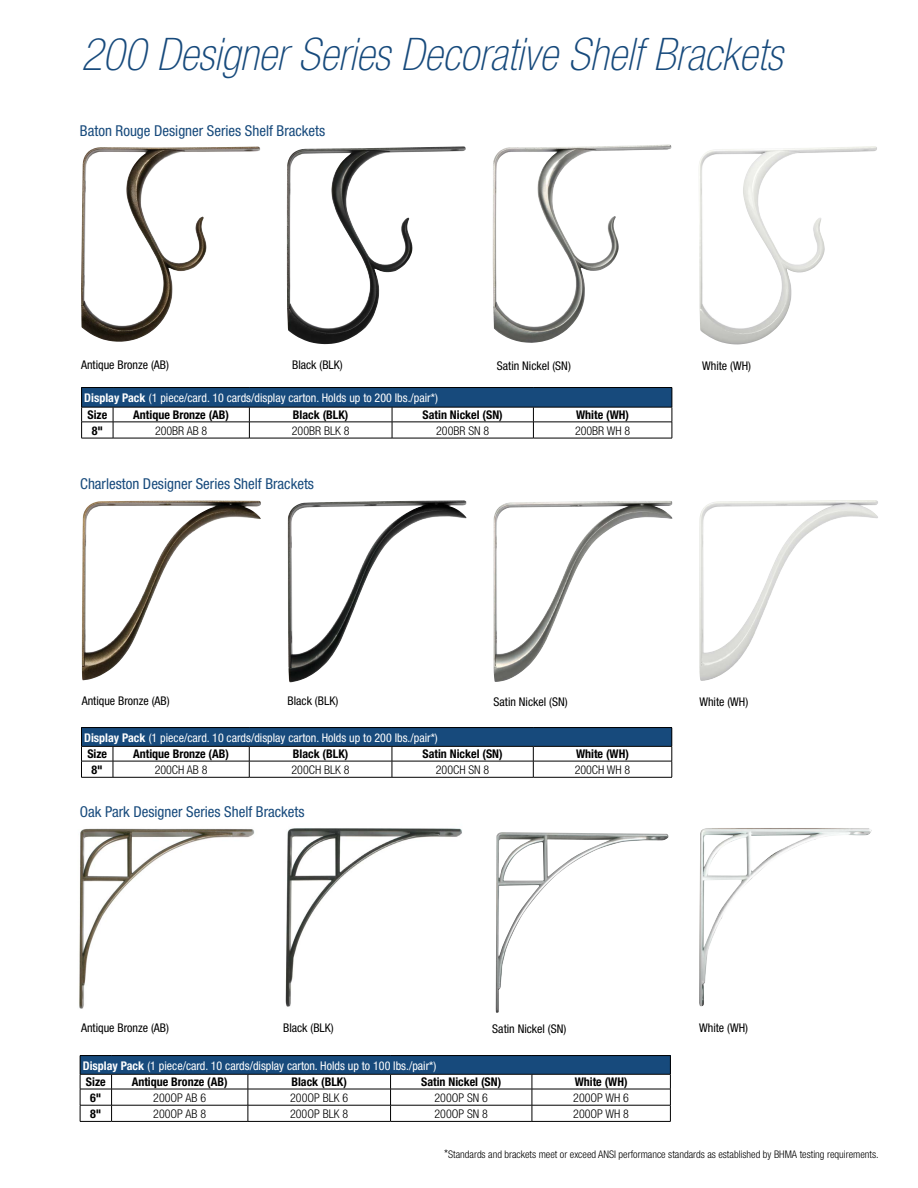
<style>
.page{position:relative;width:918px;height:1188px;background:#fff}
.page>*{position:absolute;margin:0;border:0;box-sizing:border-box;transform-origin:0 0}
.t1{font:italic 100 condensed 45px "Helvetica Neue";color:#174a7c}
.t2{font:condensed 15px "Helvetica Neue";color:#174a7c}
.t3{font:condensed 12px/16.6px "Helvetica Neue";color:#fff}
.t4{font:700 condensed 12px "Helvetica Neue";color:#000}
.t5{font:condensed 12px "Helvetica Neue";color:#000}
.t6{font:300 condensed 12px "Helvetica Neue";color:#000}
.t7{font:300 condensed 10.5px "Helvetica Neue";color:#000}
.s1{font-weight:700}
.s2{font-weight:700;color:#000}
.s3{font-size:12px}
</style>
<div class="page">
<img style="left:81px;top:147px;width:179px;height:195px">
<img style="left:287px;top:146px;width:179px;height:198px">
<img style="left:699px;top:146px;width:178px;height:198px">
<img style="left:493px;top:144px;width:178px;height:199px">
<div style="left:82px;top:388px;width:590px;height:19px;background:#174a7c"></div>
<hr style="left:81px;top:387px;width:32px;height:1px;background:#000">
<hr style="left:113px;top:387px;width:136px;height:1px;background:#000">
<hr style="left:249px;top:387px;width:143px;height:1px;background:#000">
<hr style="left:392px;top:387px;width:141px;height:1px;background:#000">
<hr style="left:533px;top:387px;width:139px;height:1px;background:#000">
<hr style="left:81px;top:407px;width:32px;height:1px;background:#000">
<hr style="left:113px;top:407px;width:136px;height:1px;background:#000">
<hr style="left:249px;top:407px;width:143px;height:1px;background:#000">
<hr style="left:392px;top:407px;width:141px;height:1px;background:#000">
<hr style="left:533px;top:407px;width:139px;height:1px;background:#000">
<hr style="left:81px;top:422px;width:32px;height:1px;background:#000">
<svg style="left:81px;top:388px;width:1px;height:50px"></svg>
<hr style="left:113px;top:422px;width:136px;height:1px;background:#000">
<svg style="left:113px;top:407px;width:1px;height:31px"></svg>
<hr style="left:249px;top:422px;width:143px;height:1px;background:#000">
<svg style="left:249px;top:407px;width:1px;height:31px"></svg>
<hr style="left:392px;top:422px;width:141px;height:1px;background:#000">
<svg style="left:392px;top:407px;width:1px;height:31px"></svg>
<hr style="left:533px;top:422px;width:139px;height:1px;background:#000">
<svg style="left:533px;top:407px;width:1px;height:31px"></svg>
<svg style="left:672px;top:388px;width:1px;height:50px"></svg>
<hr style="left:81px;top:438px;width:32px;height:1px;background:#000">
<hr style="left:113px;top:438px;width:136px;height:1px;background:#000">
<hr style="left:249px;top:438px;width:143px;height:1px;background:#000">
<hr style="left:392px;top:438px;width:141px;height:1px;background:#000">
<hr style="left:533px;top:438px;width:139px;height:1px;background:#000">
<img style="left:82px;top:501px;width:179px;height:179px">
<img style="left:288px;top:500px;width:178px;height:182px">
<img style="left:494px;top:501px;width:178px;height:181px">
<img style="left:699px;top:500px;width:179px;height:181px">
<div style="left:81px;top:728px;width:591px;height:18px;background:#174a7c"></div>
<hr style="left:81px;top:727px;width:32px;height:1px;background:#000">
<hr style="left:113px;top:727px;width:136px;height:1px;background:#000">
<hr style="left:249px;top:727px;width:143px;height:1px;background:#000">
<hr style="left:392px;top:727px;width:141px;height:1px;background:#000">
<hr style="left:533px;top:727px;width:139px;height:1px;background:#000">
<hr style="left:81px;top:746px;width:32px;height:1px;background:#000">
<hr style="left:113px;top:746px;width:136px;height:1px;background:#000">
<hr style="left:249px;top:746px;width:143px;height:1px;background:#000">
<hr style="left:392px;top:746px;width:141px;height:1px;background:#000">
<hr style="left:533px;top:746px;width:139px;height:1px;background:#000">
<hr style="left:81px;top:761px;width:32px;height:1px;background:#000">
<svg style="left:81px;top:728px;width:1px;height:49px"></svg>
<hr style="left:113px;top:761px;width:136px;height:1px;background:#000">
<svg style="left:113px;top:747px;width:1px;height:30px"></svg>
<hr style="left:249px;top:761px;width:143px;height:1px;background:#000">
<svg style="left:249px;top:747px;width:1px;height:30px"></svg>
<hr style="left:392px;top:761px;width:141px;height:1px;background:#000">
<svg style="left:392px;top:747px;width:1px;height:30px"></svg>
<hr style="left:533px;top:761px;width:139px;height:1px;background:#000">
<svg style="left:533px;top:747px;width:1px;height:30px"></svg>
<svg style="left:672px;top:728px;width:1px;height:49px"></svg>
<hr style="left:81px;top:777px;width:32px;height:1px;background:#000">
<hr style="left:113px;top:777px;width:136px;height:1px;background:#000">
<hr style="left:249px;top:777px;width:143px;height:1px;background:#000">
<hr style="left:392px;top:777px;width:141px;height:1px;background:#000">
<hr style="left:533px;top:777px;width:139px;height:1px;background:#000">
<div style="left:80px;top:1056px;width:590px;height:18px;background:#174a7c"></div>
<hr style="left:80px;top:1055px;width:32px;height:1px;background:#000">
<hr style="left:112px;top:1055px;width:136px;height:1px;background:#000">
<hr style="left:248px;top:1055px;width:143px;height:1px;background:#000">
<hr style="left:391px;top:1055px;width:141px;height:1px;background:#000">
<hr style="left:532px;top:1055px;width:139px;height:1px;background:#000">
<hr style="left:80px;top:1074px;width:32px;height:1px;background:#000">
<hr style="left:248px;top:1074px;width:143px;height:1px;background:#000">
<hr style="left:391px;top:1074px;width:141px;height:1px;background:#000">
<hr style="left:532px;top:1074px;width:139px;height:1px;background:#000">
<hr style="left:80px;top:1089px;width:32px;height:1px;background:#000">
<hr style="left:248px;top:1089px;width:143px;height:1px;background:#000">
<hr style="left:391px;top:1089px;width:141px;height:1px;background:#000">
<hr style="left:532px;top:1089px;width:139px;height:1px;background:#000">
<hr style="left:80px;top:1105px;width:32px;height:1px;background:#000">
<svg style="left:80px;top:1056px;width:1px;height:65px"></svg>
<hr style="left:248px;top:1105px;width:143px;height:1px;background:#000">
<svg style="left:111px;top:1074px;width:138px;height:47px"></svg>
<hr style="left:391px;top:1105px;width:141px;height:1px;background:#000">
<svg style="left:390px;top:1074px;width:1px;height:47px"></svg>
<hr style="left:532px;top:1105px;width:139px;height:1px;background:#000">
<svg style="left:532px;top:1074px;width:1px;height:47px"></svg>
<svg style="left:670px;top:1056px;width:1px;height:65px"></svg>
<hr style="left:80px;top:1121px;width:32px;height:1px;background:#000">
<hr style="left:112px;top:1121px;width:136px;height:1px;background:#000">
<hr style="left:248px;top:1121px;width:143px;height:1px;background:#000">
<hr style="left:391px;top:1121px;width:141px;height:1px;background:#000">
<hr style="left:532px;top:1121px;width:139px;height:1px;background:#000">
<img style="left:79px;top:828px;width:176px;height:181px">
<img style="left:285px;top:828px;width:177px;height:179px">
<img style="left:496px;top:832px;width:172px;height:181px">
<img style="left:699px;top:828px;width:173px;height:179px">
<h1 class="t1" style="left:81px;top:29px;width:703px">200 Designer Series Decorative Shelf Brackets</h1>
<p class="t2" style="left:80px;top:122px;width:247px">Baton Rouge Designer Series Shelf Brackets</p>
<p class="t5" style="left:81px;top:358px;width:89px">Antique Bronze (AB)</p>
<p class="t5" style="left:292px;top:358px;width:52px">Black (BLK)</p>
<p class="t5" style="left:497px;top:358px;width:76px">Satin Nickel (SN)</p>
<p class="t5" style="left:702px;top:359px;width:50px">White (WH)</p>
<p class="t3" style="left:84px;top:389px;width:355px;line-height:17.1px"><span class="s1">Display Pack</span> (1 piece/card. 10 cards/display carton. Holds up to 200 lbs./pair*)<br><span class="s2">Size</span></p>
<p class="t4" style="left:133px;top:408px;width:97px">Antique Bronze (AB)</p>
<p class="t4" style="left:293px;top:408px;width:57px">Black (BLK)</p>
<p class="t4" style="left:423px;top:408px;width:82px">Satin Nickel (SN)</p>
<p class="t4" style="left:576px;top:408px;width:54px">White (WH)</p>
<p class="t4" style="left:92px;top:423px;width:13px">8"</p>
<p class="t6" style="left:155px;top:424px;width:54px">200BR AB 8</p>
<p class="t6" style="left:292px;top:424px;width:59px">200BR BLK 8</p>
<p class="t6" style="left:436px;top:424px;width:55px">200BR SN 8</p>
<p class="t6" style="left:575px;top:424px;width:57px">200BR WH 8</p>
<p class="t2" style="left:80px;top:476px;width:235px">Charleston Designer Series Shelf Brackets</p>
<p class="t5" style="left:82px;top:694px;width:89px">Antique Bronze (AB)</p>
<p class="t5" style="left:288px;top:694px;width:52px">Black (BLK)</p>
<p class="t5" style="left:494px;top:694px;width:76px">Satin Nickel (SN)</p>
<p class="t5" style="left:699px;top:695px;width:50px">White (WH)</p>
<p class="t3" style="left:84px;top:729px;width:355px"><span class="s1">Display Pack</span> (1 piece/card. 10 cards/display carton. Holds up to 200 lbs./pair*)<br><span class="s2">Size</span></p>
<p class="t4" style="left:133px;top:747px;width:97px">Antique Bronze (AB)</p>
<p class="t4" style="left:293px;top:747px;width:57px">Black (BLK)</p>
<p class="t4" style="left:423px;top:747px;width:82px">Satin Nickel (SN)</p>
<p class="t4" style="left:576px;top:747px;width:54px">White (WH)</p>
<p class="t4" style="left:92px;top:762px;width:13px">8"</p>
<p class="t6" style="left:155px;top:763px;width:54px">200CH AB 8</p>
<p class="t6" style="left:292px;top:763px;width:60px">200CH BLK 8</p>
<p class="t6" style="left:436px;top:763px;width:55px">200CH SN 8</p>
<p class="t6" style="left:575px;top:763px;width:57px">200CH WH 8</p>
<p class="t2" style="left:80px;top:804px;width:226px">Oak Park Designer Series Shelf Brackets</p>
<p class="t5" style="left:81px;top:1021px;width:89px">Antique Bronze (AB)</p>
<p class="t5" style="left:283px;top:1021px;width:52px">Black (BLK)</p>
<p class="t5" style="left:492px;top:1022px;width:76px">Satin Nickel (SN)</p>
<p class="t5" style="left:699px;top:1021px;width:50px">White (WH)</p>
<p class="t3" style="left:83px;top:1057px;width:355px"><span class="s1">Display Pack</span> (1 piece/card. 10 cards/display carton. Holds up to 100 lbs./pair*)<br><span class="s2">Size</span></p>
<p class="t4" style="left:132px;top:1075px;width:97px">Antique Bronze (AB)</p>
<p class="t4" style="left:291px;top:1075px;width:57px">Black (BLK)</p>
<p class="t4" style="left:421px;top:1075px;width:82px">Satin Nickel (SN)</p>
<p class="t4" style="left:575px;top:1075px;width:54px">White (WH)</p>
<p class="t4" style="left:90px;top:1090px;width:13px">6"</p>
<p class="t6" style="left:153px;top:1091px;width:54px">200OP AB 6</p>
<p class="t6" style="left:290px;top:1091px;width:60px">200OP BLK 6</p>
<p class="t6" style="left:435px;top:1091px;width:55px">200OP SN 6</p>
<p class="t6" style="left:573px;top:1091px;width:57px">200OP WH 6</p>
<p class="t4" style="left:90px;top:1106px;width:13px">8"</p>
<p class="t6" style="left:153px;top:1107px;width:54px">200OP AB 8</p>
<p class="t6" style="left:290px;top:1107px;width:60px">200OP BLK 8</p>
<p class="t6" style="left:434px;top:1107px;width:55px">200OP SN 8</p>
<p class="t6" style="left:573px;top:1107px;width:57px">200OP WH 8</p>
<p class="t7" style="left:444px;top:1148px;width:436px"><span class="s3">*</span>Standards and brackets meet or exceed ANSI performance standards as established by BHMA testing requirements.</p>
</div>
